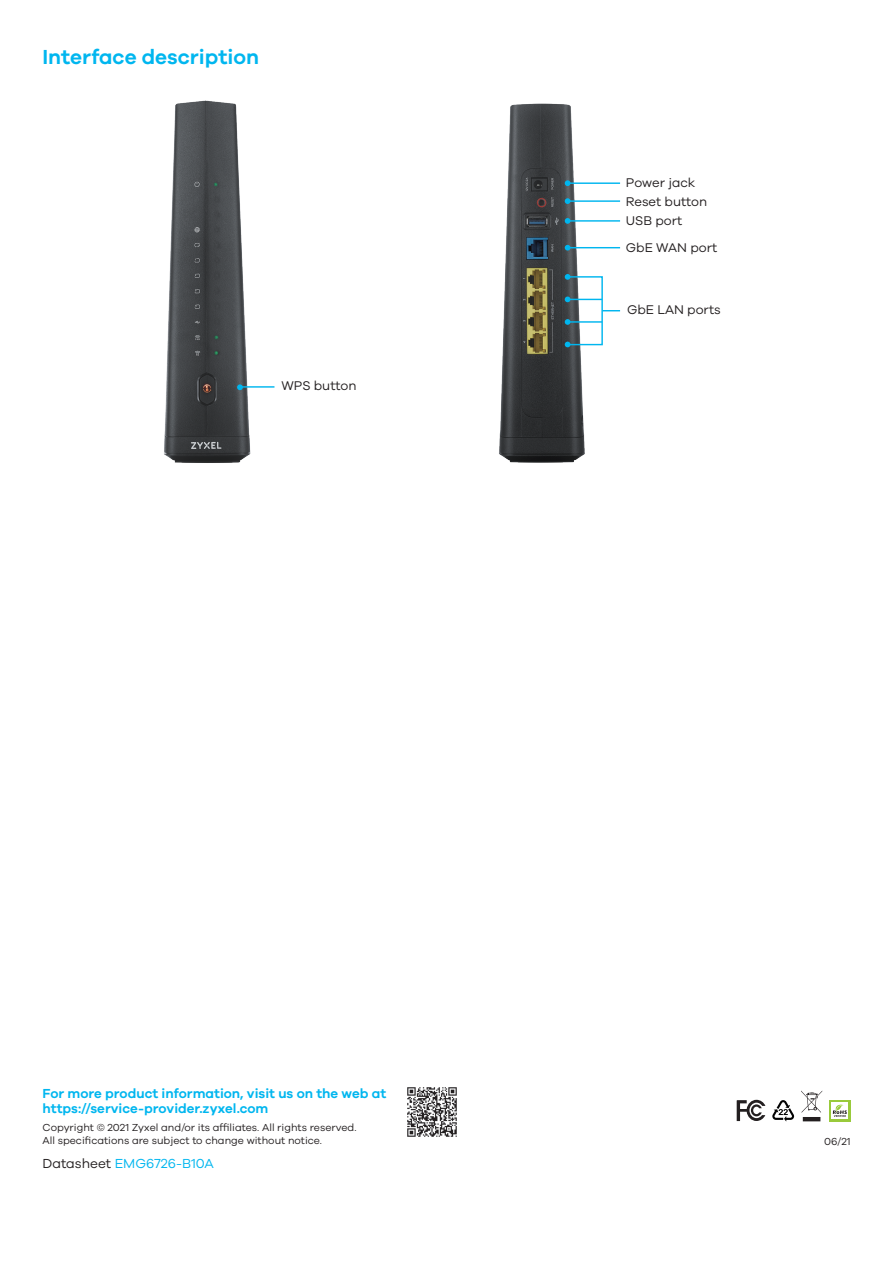
<style>
.page{position:relative;width:893px;height:1263px;background:#fff}
.page>*{position:absolute;margin:0;border:0;box-sizing:border-box;transform-origin:0 0}
.t1{font:600 21px "Galano Grotesque";color:#00b6ef}
.t2{font:600 13.5px "Galano Grotesque";color:#00b6ef}
.t3{font:13.5px "Galano Grotesque";color:#00b6ef}
.t4{font:13.05px "Galano Grotesque";color:#231f20}
.brand_2_0_copyright{font:10.5px/13.5px "Galano Grotesque";color:#231f20}
.s1{color:#231f20}
</style>
<div class="page">
<img style="left:164px;top:100px;width:111px;height:363px">
<img style="left:499px;top:103px;width:122px;height:360px">
<svg style="left:565px;top:342px;width:5px;height:5px"></svg>
<svg style="left:565px;top:319px;width:5px;height:6px"></svg>
<svg style="left:565px;top:297px;width:5px;height:5px"></svg>
<svg style="left:565px;top:274px;width:5px;height:6px"></svg>
<svg style="left:565px;top:245px;width:5px;height:6px"></svg>
<hr style="left:567px;top:247px;width:53px;height:1px;background:#00b6ef">
<svg style="left:603px;top:310px;width:17px;height:1px"></svg>
<hr style="left:567px;top:321px;width:35px;height:2px;background:#00b6ef">
<hr style="left:567px;top:299px;width:35px;height:1px;background:#00b6ef">
<div style="left:566px;top:276px;width:37px;height:69px;border:1px solid #00b6ef"></div>
<svg style="left:565px;top:218px;width:5px;height:6px"></svg>
<hr style="left:567px;top:220px;width:53px;height:2px;background:#00b6ef">
<svg style="left:565px;top:198px;width:5px;height:6px"></svg>
<hr style="left:567px;top:200px;width:53px;height:2px;background:#00b6ef">
<svg style="left:565px;top:180px;width:5px;height:6px"></svg>
<hr style="left:567px;top:182px;width:53px;height:2px;background:#00b6ef">
<svg style="left:237px;top:384px;width:6px;height:6px"></svg>
<hr style="left:240px;top:386px;width:34px;height:2px;background:#00b6ef">
<img style="left:407px;top:1087px;width:50px;height:50px">
<svg style="left:737px;top:1100px;width:28px;height:21px"></svg>
<div style="left:829px;top:1100px;width:21px;height:21px;background:#99ca3b"></div>
<div style="left:831px;top:1102px;width:17px;height:17px;background:#fff"></div>
<svg style="left:833px;top:1104px;width:14px;height:13px"></svg>
<svg style="left:801px;top:1090px;width:21px;height:31px"></svg>
<svg style="left:772px;top:1100px;width:22px;height:21px"></svg>
<p class="t1" style="left:43px;top:44px;width:218px">Interface description</p>
<p class="t4" style="left:282px;top:378px;width:76px">WPS button</p>
<p class="t4" style="left:626px;top:175px;width:71px">Power jack</p>
<p class="t4" style="left:626px;top:194px;width:83px">Reset button</p>
<p class="t4" style="left:626px;top:213px;width:58px">USB port</p>
<p class="t4" style="left:626px;top:240px;width:93px">GbE WAN port</p>
<p class="t4" style="left:627px;top:302px;width:95px">GbE LAN ports</p>
<p class="t2" style="left:43px;top:1085px;width:345px">For more product information, visit us on the web at</p>
<p class="t2" style="left:43px;top:1100px;width:227px">https://service-provider.zyxel.com</p>
<p class="brand_2_0_copyright" style="left:43px;top:1120px;width:316px">Copyright © 2021 Zyxel and/or its affiliates. All rights reserved.<br>All specifications are subject to change without notice.</p>
<p class="t3" style="left:43px;top:1156px;width:173px"><span class="s1">Datasheet</span> EMG6726-B10A</p>
<p class="brand_2_0_copyright" style="left:824px;top:1134px;width:28px">06/21</p>
</div>
